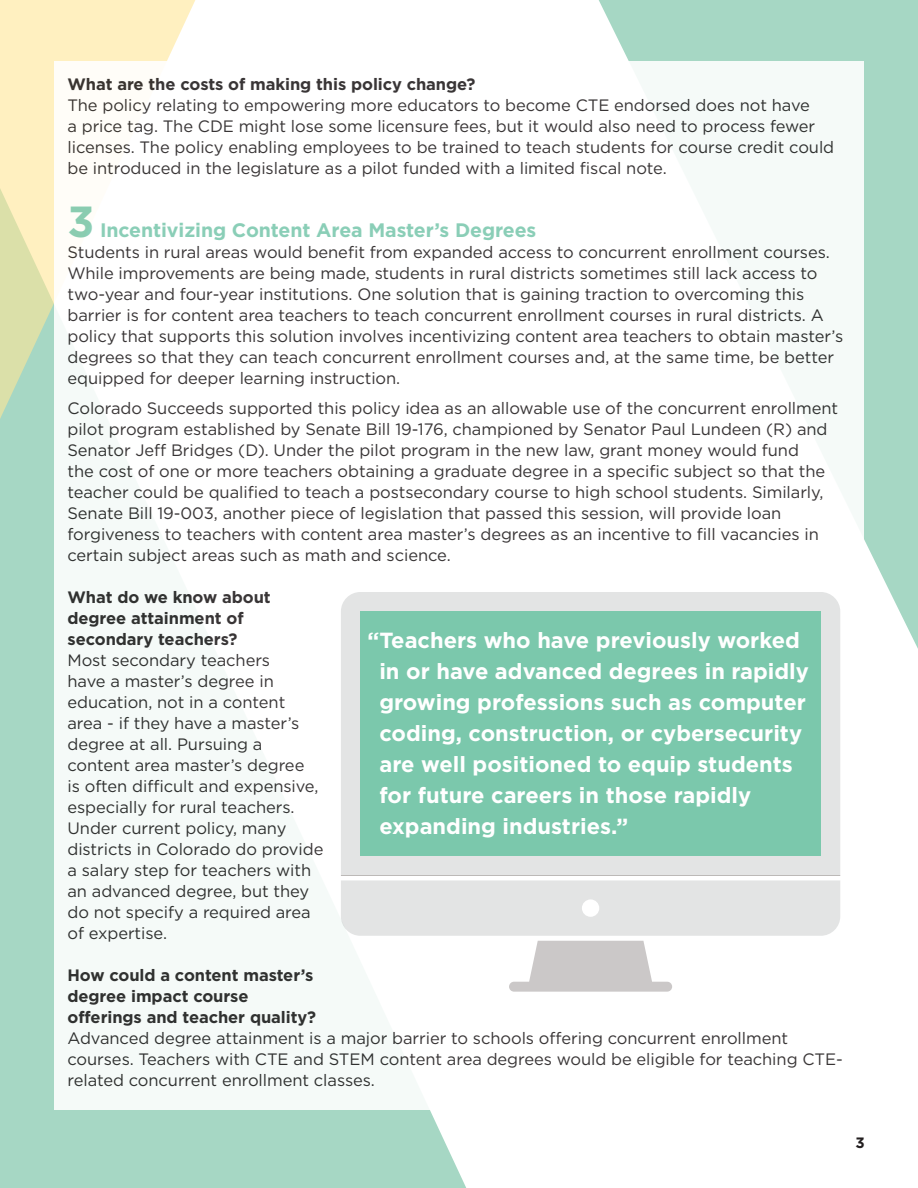
<style>
.page{position:relative;width:918px;height:1188px;background:#fff}
.page>*{position:absolute;margin:0;border:0;box-sizing:border-box;transform-origin:0 0}
.t1{font:700 43.5px "Gotham";color:#7dc9af}
.t2{font:700 21.9px/31px "Gotham";color:#fff}
.t3{font:700 19.5px "Gotham";letter-spacing:-.005em;color:#7dc9af}
.t4{font:16.5px/21px "Gotham";letter-spacing:-.005em;color:#231f20}
.t5{font:700 16.5px/21px "Gotham";letter-spacing:-.005em;color:#231f20}
.t6{font:700 15px "Gotham";color:#231f20}
</style>
<div class="page">
<div style="left:0;top:846px;width:466px;height:342px;background:#a6d7c4"></div>
<svg style="left:599px;top:0;width:319px;height:649px;background:#acdac8"></svg>
<svg style="left:0;top:0;width:196px;height:846px;background:#d0e2c0"></svg>
<div style="left:54px;top:62px;width:810px;height:1048px;background:#fffdf8"></div>
<div style="left:68px;top:75px;width:782px;height:19px;background:#fff"></div>
<div style="left:68px;top:98px;width:782px;height:80px;background:#fff"></div>
<div style="left:68px;top:182px;width:782px;height:17px;background:#fff"></div>
<div style="left:68px;top:197px;width:782px;height:49px;background:#fff"></div>
<div style="left:68px;top:245px;width:782px;height:143px;background:#fff"></div>
<div style="left:68px;top:380px;width:782px;height:17px;background:#fff"></div>
<div style="left:68px;top:401px;width:782px;height:164px;background:#fff"></div>
<div style="left:68px;top:569px;width:782px;height:17px;background:#fff"></div>
<div style="left:68px;top:588px;width:782px;height:61px;background:#f5faf8"></div>
<div style="left:68px;top:653px;width:782px;height:290px;background:#f5faf8"></div>
<div style="left:68px;top:947px;width:782px;height:17px;background:#f5faf8"></div>
<div style="left:68px;top:966px;width:782px;height:61px;background:#f5faf8"></div>
<div style="left:68px;top:1031px;width:782px;height:59px;background:#fff"></div>
<div style="left:68px;top:1082px;width:782px;height:17px;background:#fff"></div>
<div style="left:327px;top:584px;width:532px;height:420px;background:#fff"></div>
<div style="left:341px;top:592px;width:499px;height:283px;background:#e3e4e4"></div>
<div style="left:360px;top:612px;width:461px;height:244px;background:#7bc8ac"></div>
<div style="left:341px;top:880px;width:499px;height:56px;background:#e3e4e4"></div>
<div style="left:582px;top:899px;width:17px;height:18px;background:#fff;border-radius:50%"></div>
<div style="left:509px;top:982px;width:163px;height:10px;background:#cbc8c8;border-radius:5px"></div>
<p class="t5" style="left:68px;top:74px;width:410px">What are the costs of making this policy change?</p>
<p class="t4" style="left:68px;top:95px;width:768px">The policy relating to empowering more educators to become CTE endorsed does not have<br>a price tag. The CDE might lose some licensure fees, but it would also need to process fewer licenses. The policy enabling employees to be trained to teach students for course credit could be introduced in the legislature as a pilot funded with a limited fiscal note.</p>
<h1 class="t1" style="left:68px;top:197px;width:29px">3</h1>
<p class="t3" style="left:100px;top:219px;width:438px">Incentivizing Content Area Master’s Degrees</p>
<p class="t4" style="left:68px;top:242px;width:777px">Students in rural areas would benefit from expanded access to concurrent enrollment courses.<br>While improvements are being made, students in rural districts sometimes still lack access to two-year and four-year institutions. One solution that is gaining traction to overcoming this barrier is for content area teachers to teach concurrent enrollment courses in rural districts. A policy that supports this solution involves incentivizing content area teachers to obtain master’s degrees so that they can teach concurrent enrollment courses and, at the same time, be better equipped for deeper learning instruction.</p>
<p class="t4" style="left:68px;top:398px;width:772px">Colorado Succeeds supported this policy idea as an allowable use of the concurrent enrollment pilot program established by Senate Bill 19-176, championed by Senator Paul Lundeen (R) and Senator Jeff Bridges (D). Under the pilot program in the new law, grant money would fund<br>the cost of one or more teachers obtaining a graduate degree in a specific subject so that the teacher could be qualified to teach a postsecondary course to high school students. Similarly, Senate Bill 19-003, another piece of legislation that passed this session, will provide loan forgiveness to teachers with content area master’s degrees as an incentive to fill vacancies in certain subject areas such as math and science.</p>
<p class="t5" style="left:68px;top:587px;width:205px">What do we know about degree attainment of secondary teachers?</p>
<p class="t4" style="left:68px;top:650px;width:257px">Most secondary teachers<br>have a master’s degree in education, not in a content area - if they have a master’s degree at all. Pursuing a content area master’s degree<br>is often difficult and expensive, especially for rural teachers.<br>Under current policy, many districts in Colorado do provide a salary step for teachers with an advanced degree, but they do not specify a required area of expertise.</p>
<p class="t5" style="left:68px;top:965px;width:250px">How could a content master’s degree impact course offerings and teacher quality?</p>
<p class="t4" style="left:68px;top:1028px;width:777px">Advanced degree attainment is a major barrier to schools offering concurrent enrollment courses. Teachers with CTE and STEM content area degrees would be eligible for teaching CTE&shy;related concurrent enrollment classes.</p>
<p class="t2" style="left:379px;top:624px;width:431px;text-indent:-12px">“Teachers who have previously worked in or have advanced degrees in rapidly growing professions such as computer coding, construction, or cybersecurity are well positioned to equip students for future careers in those rapidly expanding industries.”</p>
<p class="t6" style="left:856px;top:1134px;width:11px">3</p>
</div>
